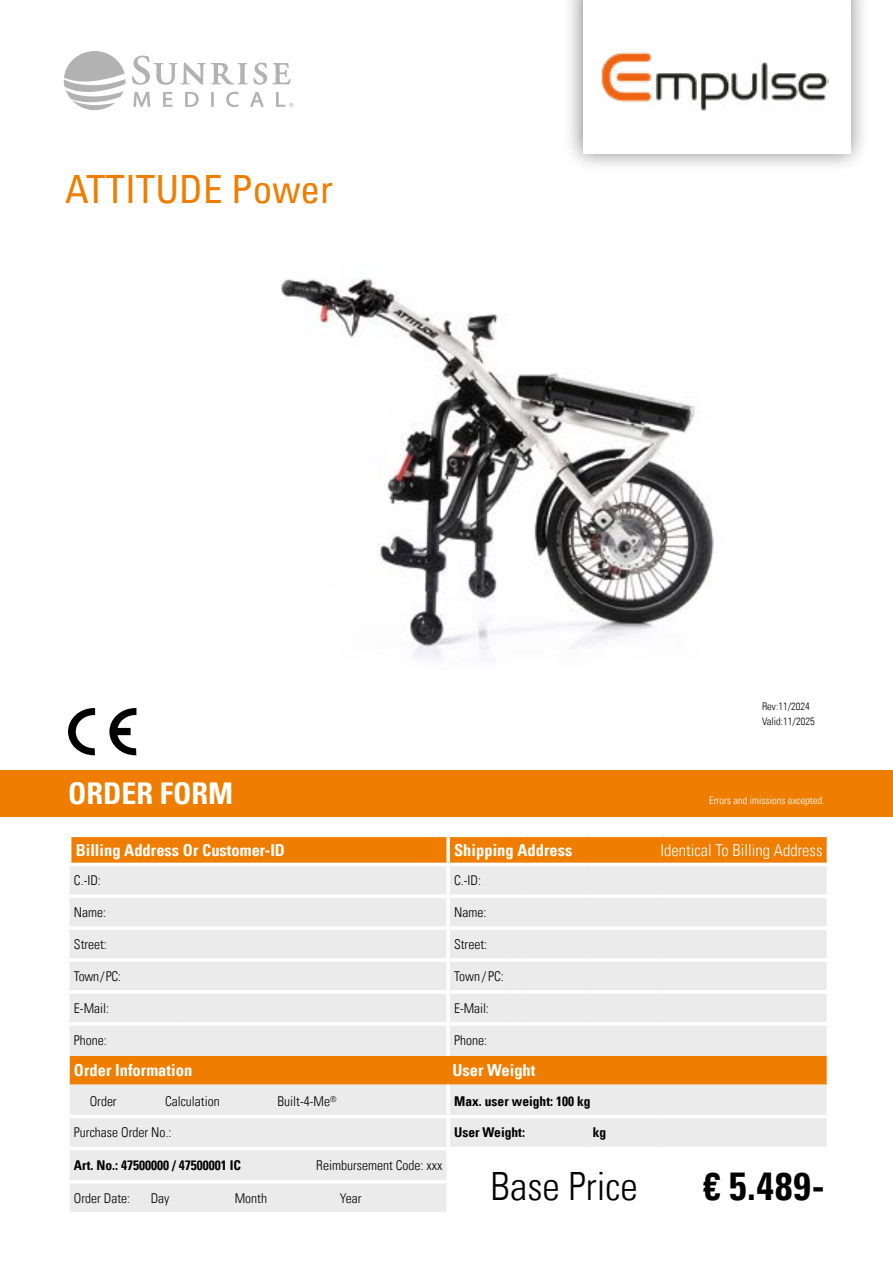
<style>
.page{position:relative;width:893px;height:1263px;background:#fff}
.page>*{position:absolute;margin:0;border:0;box-sizing:border-box;transform-origin:0 0}
.t1{font:condensed 39px "Univers Com 57";color:#ef7d00}
.t2{font:39px "Univers Com 47 Light Cond";color:#000}
.t3{font:39px "Univers Com 67 Bold Cond";color:#000}
.t4{font:30px "Univers Com 67 Bold Cond";color:#fff}
.t5{font:16.5px "Univers Com 67 Bold Cond";color:#fff}
.t6{font:16.5px "Univers Com 47 Light Cond";color:#fff}
.t7{font:13.5px "Univers Com 47 Light Cond";color:#000}
.t8{font:13.5px "Univers Com 67 Bold Cond";color:#000}
.t9{font:10.5px "Univers Com 47 Light Cond";color:#fff}
.t10{font:10.5px/15px "Univers Com 47 Light Cond";color:#000}
</style>
<div class="page">
<svg style="left:68px;top:708px;width:27px;height:47px"></svg>
<svg style="left:109px;top:708px;width:27px;height:47px"></svg>
<div style="left:563px;top:0;width:308px;height:173px;background:#000;opacity:.5"></div>
<div style="left:583px;top:0;width:267px;height:153px;background:#fff"></div>
<svg style="left:64px;top:51px;width:61px;height:59px"></svg>
<svg style="left:132px;top:56px;width:135px;height:29px"></svg>
<svg style="left:273px;top:63px;width:18px;height:21px"></svg>
<svg style="left:133px;top:92px;width:17px;height:15px"></svg>
<svg style="left:163px;top:92px;width:10px;height:15px"></svg>
<svg style="left:185px;top:92px;width:14px;height:15px"></svg>
<svg style="left:211px;top:92px;width:3px;height:15px"></svg>
<svg style="left:226px;top:92px;width:13px;height:15px"></svg>
<svg style="left:250px;top:92px;width:14px;height:15px"></svg>
<svg style="left:276px;top:92px;width:17px;height:15px"></svg>
<svg style="left:71px;top:837px;width:756px;height:26px;background:#ef7f04"></svg>
<svg style="left:70px;top:866px;width:757px;height:346px;background:#ebe0d3"></svg>
<div style="left:448px;top:1148px;width:379px;height:65px;background:#fff"></div>
<hr style="left:446px;top:1183px;width:4px;height:29px;background:#fff">
<hr style="left:505px;top:894px;width:22px;height:4px;background:#fff">
<hr style="left:527px;top:894px;width:61px;height:4px;background:#fff">
<hr style="left:588px;top:894px;width:75px;height:4px;background:#fff">
<hr style="left:663px;top:894px;width:164px;height:4px;background:#fff">
<hr style="left:505px;top:926px;width:22px;height:4px;background:#fff">
<hr style="left:527px;top:926px;width:61px;height:4px;background:#fff">
<hr style="left:588px;top:926px;width:75px;height:4px;background:#fff">
<hr style="left:663px;top:926px;width:164px;height:4px;background:#fff">
<hr style="left:505px;top:958px;width:22px;height:4px;background:#fff">
<hr style="left:527px;top:958px;width:61px;height:4px;background:#fff">
<hr style="left:588px;top:958px;width:75px;height:4px;background:#fff">
<hr style="left:663px;top:958px;width:164px;height:4px;background:#fff">
<hr style="left:505px;top:990px;width:22px;height:3px;background:#fff">
<hr style="left:527px;top:990px;width:61px;height:3px;background:#fff">
<hr style="left:588px;top:990px;width:75px;height:3px;background:#fff">
<hr style="left:663px;top:990px;width:164px;height:3px;background:#fff">
<hr style="left:505px;top:1022px;width:22px;height:3px;background:#fff">
<hr style="left:527px;top:1022px;width:61px;height:3px;background:#fff">
<hr style="left:588px;top:1022px;width:75px;height:3px;background:#fff">
<hr style="left:663px;top:1022px;width:164px;height:3px;background:#fff">
<hr style="left:448px;top:1147px;width:57px;height:3px;background:#fff">
<hr style="left:446px;top:1150px;width:4px;height:30px;background:#fff">
<hr style="left:505px;top:1147px;width:22px;height:3px;background:#fff">
<hr style="left:527px;top:1147px;width:61px;height:3px;background:#fff">
<hr style="left:588px;top:1147px;width:75px;height:3px;background:#fff">
<hr style="left:663px;top:1147px;width:164px;height:3px;background:#fff">
<svg style="left:446px;top:837px;width:4px;height:26px"></svg>
<hr style="left:70px;top:894px;width:55px;height:4px;background:#fff">
<hr style="left:125px;top:894px;width:51px;height:4px;background:#fff">
<hr style="left:176px;top:894px;width:272px;height:4px;background:#fff">
<hr style="left:448px;top:894px;width:57px;height:4px;background:#fff">
<hr style="left:70px;top:926px;width:55px;height:4px;background:#fff">
<hr style="left:125px;top:926px;width:51px;height:4px;background:#fff">
<hr style="left:176px;top:926px;width:272px;height:4px;background:#fff">
<hr style="left:448px;top:926px;width:57px;height:4px;background:#fff">
<hr style="left:70px;top:958px;width:55px;height:4px;background:#fff">
<hr style="left:125px;top:958px;width:51px;height:4px;background:#fff">
<hr style="left:176px;top:958px;width:272px;height:4px;background:#fff">
<hr style="left:448px;top:958px;width:57px;height:4px;background:#fff">
<hr style="left:70px;top:990px;width:55px;height:3px;background:#fff">
<hr style="left:125px;top:990px;width:51px;height:3px;background:#fff">
<hr style="left:176px;top:990px;width:272px;height:3px;background:#fff">
<hr style="left:448px;top:990px;width:57px;height:3px;background:#fff">
<hr style="left:70px;top:1022px;width:55px;height:3px;background:#fff">
<hr style="left:125px;top:1022px;width:51px;height:3px;background:#fff">
<hr style="left:176px;top:1022px;width:272px;height:3px;background:#fff">
<hr style="left:448px;top:1022px;width:57px;height:3px;background:#fff">
<hr style="left:70px;top:1115px;width:55px;height:3px;background:#fff">
<hr style="left:125px;top:1115px;width:51px;height:3px;background:#fff">
<hr style="left:176px;top:1115px;width:272px;height:3px;background:#fff">
<hr style="left:448px;top:1115px;width:57px;height:3px;background:#fff">
<hr style="left:505px;top:1115px;width:22px;height:3px;background:#fff">
<hr style="left:527px;top:1115px;width:61px;height:3px;background:#fff">
<hr style="left:588px;top:1115px;width:75px;height:3px;background:#fff">
<hr style="left:663px;top:1115px;width:164px;height:3px;background:#fff">
<hr style="left:70px;top:1147px;width:55px;height:3px;background:#fff">
<hr style="left:125px;top:1147px;width:51px;height:3px;background:#fff">
<hr style="left:176px;top:1147px;width:272px;height:3px;background:#fff">
<hr style="left:70px;top:1180px;width:55px;height:3px;background:#fff">
<hr style="left:125px;top:1180px;width:51px;height:3px;background:#fff">
<hr style="left:176px;top:1180px;width:274px;height:3px;background:#fff">
<hr style="left:446px;top:866px;width:4px;height:28px;background:#fff">
<hr style="left:446px;top:898px;width:4px;height:28px;background:#fff">
<hr style="left:446px;top:930px;width:4px;height:28px;background:#fff">
<hr style="left:446px;top:962px;width:4px;height:28px;background:#fff">
<hr style="left:446px;top:993px;width:4px;height:29px;background:#fff">
<hr style="left:446px;top:1025px;width:4px;height:31px;background:#fff">
<hr style="left:446px;top:1085px;width:4px;height:30px;background:#fff">
<hr style="left:446px;top:1118px;width:4px;height:29px;background:#fff">
<div style="left:0;top:770px;width:893px;height:46px;background:#ef7d00"></div>
<img style="left:280px;top:278px;width:434px;height:380px">
<img style="left:601px;top:52px;width:227px;height:58px">
<h1 class="t1" style="left:65px;top:164px;width:269px">ATTITUDE Power</h1>
<h2 class="t4" style="left:68px;top:775px;width:167px">ORDER FORM</h2>
<p class="t10" style="left:762px;top:698px;width:54px">Rev:11/2024<br>Valid:11/2025</p>
<p class="t9" style="left:709px;top:794px;width:117px">Errors and imissions excepted.</p>
<p class="t5" style="left:76px;top:840px;width:211px">Billing Address Or Customer-ID</p>
<p class="t5" style="left:454px;top:840px;width:120px">Shipping Address</p>
<p class="t6" style="left:660px;top:840px;width:163px">Identical To Billing Address</p>
<p class="t7" style="left:74px;top:872px;width:28px">C.-ID:</p>
<p class="t7" style="left:454px;top:872px;width:28px">C.-ID:</p>
<p class="t7" style="left:74px;top:904px;width:34px">Name:</p>
<p class="t7" style="left:454px;top:904px;width:34px">Name:</p>
<p class="t7" style="left:74px;top:936px;width:34px">Street:</p>
<p class="t7" style="left:454px;top:936px;width:34px">Street:</p>
<p class="t7" style="left:74px;top:968px;width:48px">Town/PC:</p>
<p class="t7" style="left:454px;top:968px;width:51px">Town / PC:</p>
<p class="t7" style="left:74px;top:1000px;width:37px">E-Mail:</p>
<p class="t7" style="left:454px;top:1000px;width:36px">E-Mail:</p>
<p class="t7" style="left:74px;top:1032px;width:34px">Phone:</p>
<p class="t7" style="left:454px;top:1032px;width:34px">Phone:</p>
<p class="t5" style="left:74px;top:1060px;width:120px">Order Information</p>
<p class="t5" style="left:452px;top:1060px;width:84px">User Weight</p>
<p class="t7" style="left:90px;top:1093px;width:28px">Order</p>
<p class="t7" style="left:165px;top:1093px;width:56px">Calculation</p>
<p class="t7" style="left:277px;top:1093px;width:60px">Built-4-Me<sup>®</sup></p>
<p class="t8" style="left:454px;top:1092px;width:138px">Max. user weight: 100 kg</p>
<p class="t7" style="left:74px;top:1124px;width:99px">Purchase Order No.:</p>
<p class="t8" style="left:454px;top:1124px;width:72px">User Weight:</p>
<p class="t8" style="left:593px;top:1124px;width:15px">kg</p>
<p class="t8" style="left:74px;top:1157px;width:169px">Art. No.: 47500000 / 47500001 IC</p>
<p class="t7" style="left:316px;top:1157px;width:127px">Reimbursement Code: xxx</p>
<p class="t7" style="left:74px;top:1190px;width:58px">Order Date:</p>
<p class="t7" style="left:151px;top:1190px;width:20px">Day</p>
<p class="t7" style="left:235px;top:1190px;width:34px">Month</p>
<p class="t7" style="left:340px;top:1190px;width:23px">Year</p>
<h1 class="t2" style="left:491px;top:1163px;width:149px">Base Price</h1>
<h1 class="t3" style="left:703px;top:1162px;width:123px">€ 5.489-</h1>
</div>
